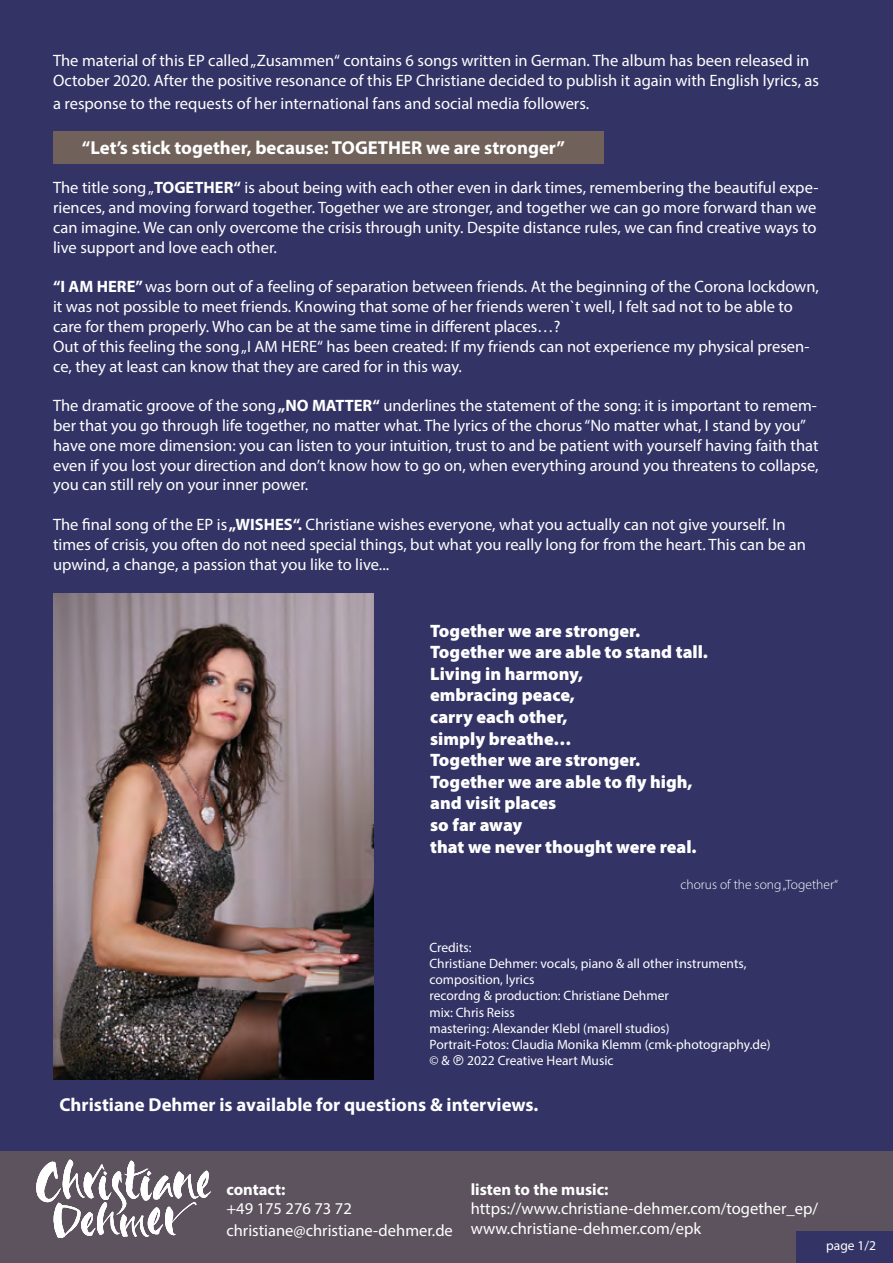
<style>
.page{position:relative;width:893px;height:1263px;background:#336}
.page>*{position:absolute;margin:0;border:0;box-sizing:border-box;transform-origin:0 0}
.t1{font:700 18.75px "Myriad Pro";color:#fff}
.t2{font:900 18px/21.6px "Myriad Pro";color:#fff}
.t3{font:16.5px/19.8px "Myriad Pro";color:#fff}
.t4{font:700 16.5px "Myriad Pro";color:#fff}
.t5{font:13.5px/16.2px "Myriad Pro";color:#fff}
.t6{font:300 13.5px "Myriad Pro";color:#fff}
.s1{font-weight:700}
.s2{font-family:"Arial"}
</style>
<div class="page">
<div style="left:0;top:1151px;width:893px;height:112px;background:#5d535e"></div>
<div style="left:797px;top:1231px;width:96px;height:32px;background:#336"></div>
<svg style="left:36px;top:1159px;width:161px;height:79px"></svg>
<img style="left:173px;top:1170px;width:38px;height:29px">
<img style="left:53px;top:593px;width:321px;height:487px">
<div style="left:53px;top:131px;width:551px;height:32px;background:#70615b"></div>
<p class="t3" style="left:53px;top:51px;width:767px">The material of this EP called „Zusammen“ contains 6 songs written in German. The album has been released in<br>October 2020. After the positive resonance of this EP Christiane decided to publish it again with English lyrics, as</p>
<p class="t3" style="left:53px;top:93px;width:538px">a response to the requests of her international fans and social media followers.</p>
<p class="t1" style="left:82px;top:135px;width:484px">“Let’s stick together, because: TOGETHER we are stronger”</p>
<p class="t3" style="left:53px;top:178px;width:767px">The title song „<span class="s1">TOGETHER“</span> is about being with each other even in dark times, remembering the beautiful expe&shy;riences, and moving forward together. Together we are stronger, and together we can go more forward than we can imagine. We can only overcome the crisis through unity. Despite distance rules, we can find creative ways to live support and love each other.</p>
<p class="t3" style="left:53px;top:277px;width:767px"><span class="s1">“I AM HERE”</span> was born out of a feeling of separation between friends. At the beginning of the Corona lockdown, it was not possible to meet friends. Knowing that some of her friends weren`t well, I felt sad not to be able to care for them properly. Who can be at the same time in different places…?<br>Out of this feeling the song „I AM HERE“ has been created: If my friends can not experience my physical presen&shy;ce, they at least can know that they are cared for in this way.</p>
<p class="t3" style="left:53px;top:395px;width:767px">The dramatic groove of the song <span class="s1">„NO MATTER“</span> underlines the statement of the song: it is important to remem&shy;ber that you go through life together, no matter what. The lyrics of the chorus “No matter what, I stand by you” have one more dimension: you can listen to your intuition, trust to and be patient with yourself having faith that even if you lost your direction and don’t know how to go on, when everything around you threatens to collapse, you can still rely on your inner power.</p>
<p class="t3" style="left:53px;top:514px;width:754px">The final song of the EP is <span class="s1">„WISHES“.</span> Christiane wishes everyone, what you actually can not give yourself. In times of crisis, you often do not need special things, but what you really long for from the heart. This can be an upwind, a change, a passion that you like to live...</p>
<p class="t2" style="left:430px;top:619px;width:279px">Together we are stronger.<br>Together we are able to stand tall.<br>Living in harmony,<br>embracing peace,<br>carry each other,<br>simply breathe…<br>Together we are stronger.<br>Together we are able to fly high, and visit places<br>so far away<br>that we never thought were real.</p>
<p class="t6" style="left:680px;top:876px;width:159px">chorus of the song „Together“</p>
<p class="t5" style="left:429px;top:939px;width:343px">Credits:<br>Christiane Dehmer: vocals, piano &amp; all other instruments, composition, lyrics<br>recordng &amp; production: Christiane Dehmer<br>mix: Chris Reiss<br>mastering: Alexander Klebl (marell studios)<br>Portrait-Fotos: Claudia Monika Klemm (cmk-photography.de) © &amp; <span class="s2">℗</span> 2022 Creative Heart Music</p>
<p class="t1" style="left:60px;top:1093px;width:480px">Christiane Dehmer is available for questions &amp; interviews.</p>
<p class="t4" style="left:226px;top:1178px;width:61px">contact:</p>
<p class="t3" style="left:226px;top:1198px;width:228px;line-height:21.6px">+49 175 276 73 72 christiane@christiane-dehmer.de</p>
<p class="t4" style="left:471px;top:1178px;width:139px">listen to the music:</p>
<p class="t3" style="left:471px;top:1199px;width:349px">https://www.christiane-dehmer.com/together_ep/ www.christiane-dehmer.com/epk</p>
<p class="t5" style="left:826px;top:1237px;width:51px">page 1/2</p>
</div>
